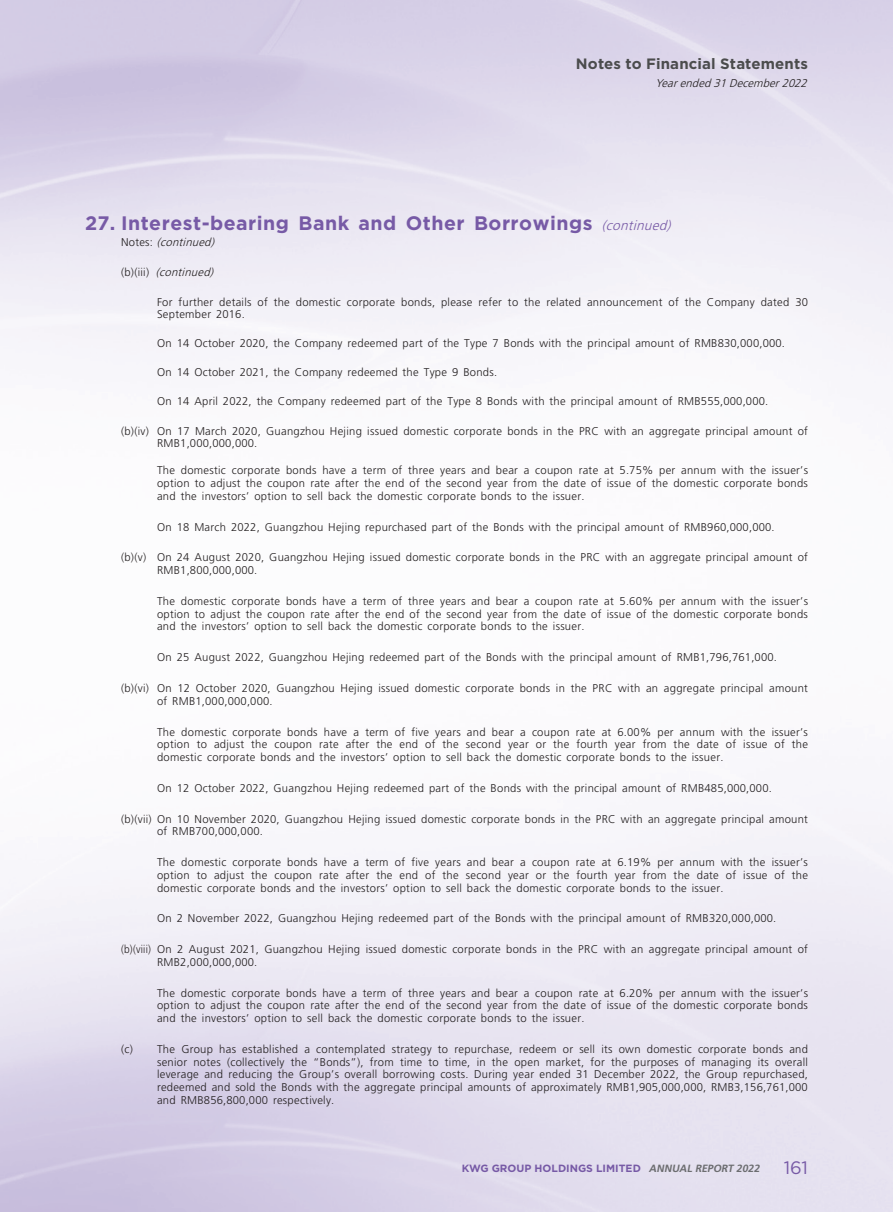
<style>
.page{position:relative;width:893px;height:1212px;background:#fff}
.page>*{position:absolute;margin:0;border:0;box-sizing:border-box;transform-origin:0 0}
._03_H1{font:700 19.5px "Gotham";letter-spacing:.025em;color:#775aa6}
.t1{font:700 15px "Gotham";letter-spacing:.01em;color:#4b4c4d}
._27_____P4__Note{font:300 11.25px/12.8px "Frutiger LT Std";letter-spacing:.025em;color:#231f20;text-align:justify}
._22____IN2__Note{font:300 11.25px/12.8px "Frutiger LT Std";letter-spacing:.025em;color:#231f20}
._22____IN2__Note-2{font:300 11.25px/12.8px "Frutiger LT Std";letter-spacing:.025em;color:#231f20;scale:.9 1}
._22____IN2__Note-3{font:italic 300 11.25px "Frutiger LT Std";color:#231f20}
._26___P2__Note{font:italic 300 11.25px "Frutiger LT Std";color:#231f20}
.t2{font:700 10.5px "Gotham";color:#775aa6}
.s1{font-family:"Frutiger LT Std";font-weight:300;font-style:italic;font-size:13.5px}
.s2{font-style:normal}
.s3{font-family:"Frutiger LT Std";font-style:italic;color:#6c6d70}
.s4{font-weight:400;font-size:18px}
</style>
<div class="page">
<h2 class="t1" style="left:576px;top:54px;width:234px">Notes to Financial Statements</h2>
<p class="_22____IN2__Note-3" style="left:656px;top:77px;width:156px">Yearended31December2022</p>
<p class="_03_H1" style="left:85px;top:210px;width:591px">27. Interest-bearing Bank and Other Borrowings <span class="s1">(continued)</span></p>
<p class="_26___P2__Note" style="left:121px;top:236px;width:98px"><span class="s2">N o t e s :</span> (continued)</p>
<p class="_22____IN2__Note-3" style="left:121px;top:265px;width:97px"><span class="s2">( b ) ( i i i )</span> (continued)</p>
<p class="_27_____P4__Note" style="left:157px;top:297px;width:652px;line-height:11.2px">For further details of the domestic corporate bonds, please refer to the related announcement of the Company dated 30<br>September 2016.</p>
<p class="_27_____P4__Note" style="left:157px;top:337px;width:630px">On 14 October 2020, the Company redeemed part of the Type 7 Bonds with the principal amount of RMB830,000,000.</p>
<p class="_27_____P4__Note" style="left:157px;top:366px;width:342px">On 14 October 2021, the Company redeemed the Type 9 Bonds.</p>
<p class="_27_____P4__Note" style="left:157px;top:395px;width:613px">On 14 April 2022, the Company redeemed part of the Type 8 Bonds with the principal amount of RMB555,000,000.</p>
<p class="_22____IN2__Note" style="left:157px;top:425px;width:652px;text-indent:-36px">(b)(iv) On 17 March 2020, Guangzhou Hejing issued domestic corporate bonds in the PRC with an aggregate principal amount of<br>RMB1,000,000,000.</p>
<p class="_27_____P4__Note" style="left:157px;top:464px;width:652px">The domestic corporate bonds have a term of three years and bear a coupon rate at 5.75% per annum with the issuer’s option to adjust the coupon rate after the end of the second year from the date of issue of the domestic corporate bonds and the investors’ option to sell back the domestic corporate bonds to the issuer.</p>
<p class="_27_____P4__Note" style="left:157px;top:521px;width:619px">On 18 March 2022, Guangzhou Hejing repurchased part of the Bonds with the principal amount of RMB960,000,000.</p>
<p class="_22____IN2__Note" style="left:157px;top:551px;width:652px;text-indent:-36px">(b)(v) On 24 August 2020, Guangzhou Hejing issued domestic corporate bonds in the PRC with an aggregate principal amount of<br>RMB1,800,000,000.</p>
<p class="_27_____P4__Note" style="left:157px;top:595px;width:652px">The domestic corporate bonds have a term of three years and bear a coupon rate at 5.60% per annum with the issuer’s option to adjust the coupon rate after the end of the second year from the date of issue of the domestic corporate bonds and the investors’ option to sell back the domestic corporate bonds to the issuer.</p>
<p class="_27_____P4__Note" style="left:157px;top:651px;width:621px">On 25 August 2022, Guangzhou Hejing redeemed part of the Bonds with the principal amount of RMB1,796,761,000.</p>
<p class="_22____IN2__Note" style="left:157px;top:682px;width:652px;text-indent:-36px">(b)(vi) On 12 October 2020, Guangzhou Hejing issued domestic corporate bonds in the PRC with an aggregate principal amount of RMB1,000,000,000.</p>
<p class="_27_____P4__Note" style="left:157px;top:725px;width:652px">The domestic corporate bonds have a term of five years and bear a coupon rate at 6.00% per annum with the issuer’s option to adjust the coupon rate after the end of the second year or the fourth year from the date of issue of the domestic corporate bonds and the investors’ option to sell back the domestic corporate bonds to the issuer.</p>
<p class="_27_____P4__Note" style="left:157px;top:782px;width:616px">On 12 October 2022, Guangzhou Hejing redeemed part of the Bonds with the principal amount of RMB485,000,000.</p>
<p class="_27_____P4__Note" style="left:157px;top:812px;width:652px;text-indent:-36px">(b)(vii) On 10 November 2020, Guangzhou Hejing issued domestic corporate bonds in the PRC with an aggregate principal amount of RMB700,000,000.</p>
<p class="_27_____P4__Note" style="left:157px;top:856px;width:652px">The domestic corporate bonds have a term of five years and bear a coupon rate at 6.19% per annum with the issuer’s option to adjust the coupon rate after the end of the second year or the fourth year from the date of issue of the domestic corporate bonds and the investors’ option to sell back the domestic corporate bonds to the issuer.</p>
<p class="_27_____P4__Note" style="left:157px;top:912px;width:621px">On 2 November 2022, Guangzhou Hejing redeemed part of the Bonds with the principal amount of RMB320,000,000.</p>
<p class="_22____IN2__Note-2" style="left:157px;top:943px;width:725px;text-indent:-36px">(b)(viii) On 2 August 2021, Guangzhou Hejing issued domestic corporate bonds in the PRC with an aggregate principal amount of<br>RMB2,000,000,000.</p>
<p class="_27_____P4__Note" style="left:157px;top:986px;width:652px">The domestic corporate bonds have a term of three years and bear a coupon rate at 6.20% per annum with the issuer’s option to adjust the coupon rate after the end of the second year from the date of issue of the domestic corporate bonds and the investors’ option to sell back the domestic corporate bonds to the issuer.</p>
<p class="_22____IN2__Note" style="left:157px;top:1043px;width:652px;text-align:justify;text-indent:-36px">(c) The Group has established a contemplated strategy to repurchase, redeem or sell its own domestic corporate bonds and senior notes (collectively the “Bonds”), from time to time, in the open market, for the purposes of managing its overall leverage and reducing the Group’s overall borrowing costs. During year ended 31 December 2022, the Group repurchased, redeemed and sold the Bonds with the aggregate principal amounts of approximately RMB1,905,000,000, RMB3,156,761,000 and RMB856,800,000 respectively.</p>
<p class="t2" style="left:462px;top:1162px;width:348px">KWG GROUP HOLDINGS LIMITED <span class="s3">ANNUAL REPORT 2022</span> <span class="s4">161</span></p>
</div>
